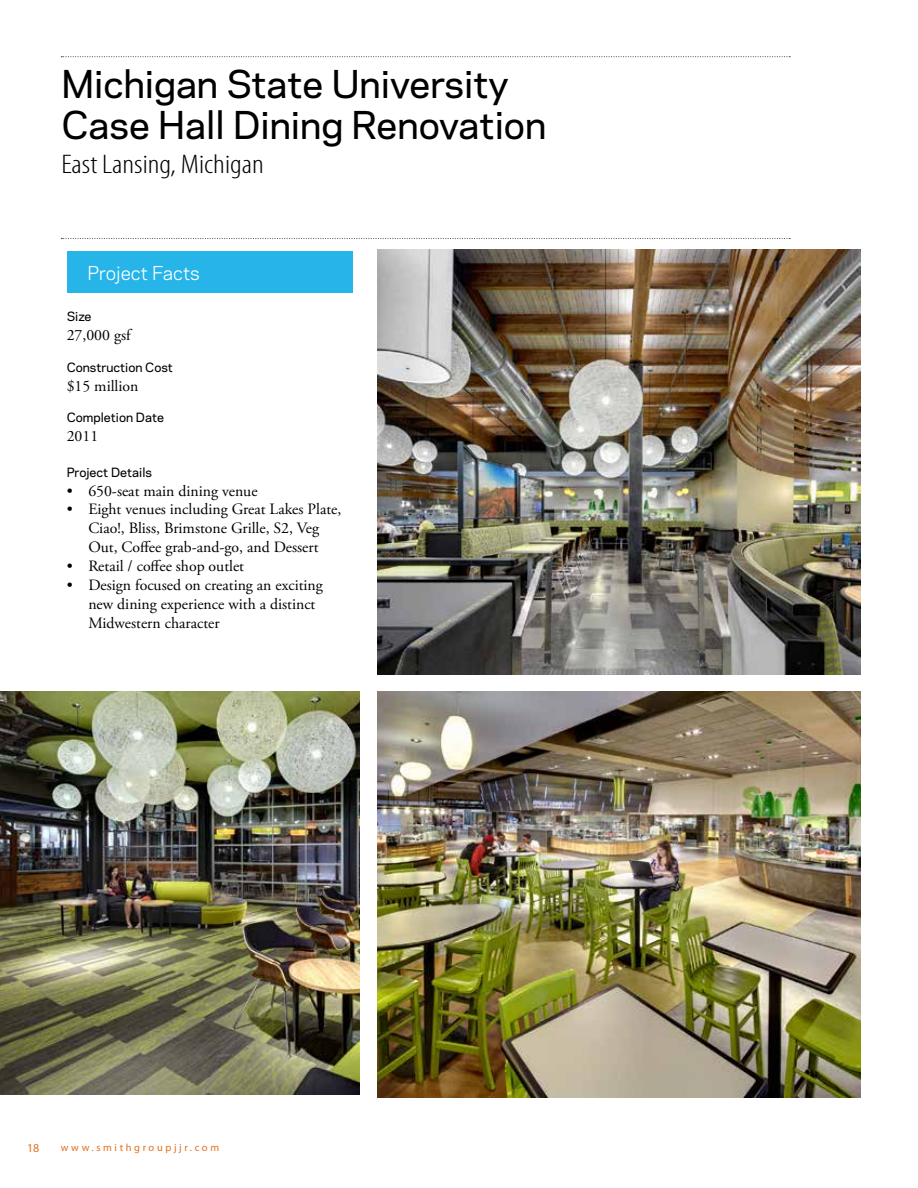
<style>
.page{position:relative;width:918px;height:1188px;background:#fff}
.page>*{position:absolute;margin:0;border:0;box-sizing:border-box;transform-origin:0 0}
.t1{font:500 36px/41.4px "Polaris";color:#000}
.t2{font:300 condensed 27px "Myriad Pro";color:#000;scale:1.17 1}
.t3{font:18px "Polaris";color:#fff}
.t4{font:15.75px/18.9px "Adobe Garamond Pro";color:#000;text-align:center}
.t5{font:500 12px "Polaris";color:#000}
.t6{font:12px "Myriad Pro";color:#e36f1e}
.t7{font:10.5px "Myriad Pro";letter-spacing:.25em;color:#e36f1e}
</style>
<div class="page">
<svg style="left:61px;top:56px;width:729px;height:1px"></svg>
<svg style="left:61px;top:238px;width:729px;height:1px"></svg>
<img style="left:377px;top:249px;width:483px;height:425px">
<img style="left:377px;top:692px;width:483px;height:406px">
<div style="left:67px;top:252px;width:286px;height:41px;background:#27b5e9"></div>
<img style="left:0;top:692px;width:360px;height:403px">
<h1 class="t1" style="left:61px;top:61px;width:486px">Michigan State University<br>Case Hall Dining Renovation</h1>
<h2 class="t2" style="left:61px;top:148px;width:175px">East Lansing, Michigan</h2>
<p class="t3" style="left:87px;top:259px;width:114px">Project Facts</p>
<p class="t5" style="left:67px;top:307px;width:26px">Size</p>
<p class="t4" style="left:67px;top:326px;width:65px">27,000 gsf</p>
<p class="t5" style="left:67px;top:358px;width:108px">Construction Cost</p>
<p class="t4" style="left:67px;top:377px;width:73px">$15 million</p>
<p class="t5" style="left:67px;top:409px;width:99px">Completion Date</p>
<p class="t4" style="left:67px;top:427px;width:33px">2011</p>
<p class="t5" style="left:67px;top:463px;width:87px">Project Details</p>
<p class="t4" style="left:67px;top:482px;width:192px">• 650-seat main dining venue</p>
<p class="t4" style="left:67px;top:501px;width:276px">• Eight venues including Great Lakes Plate,<br>Ciao!, Bliss, Brimstone Grille, S2, Veg<br>Out, Coffee grab-and-go, and Dessert</p>
<p class="t4" style="left:67px;top:557px;width:179px">• Retail / coffee shop outlet</p>
<p class="t4" style="left:88px;top:576px;width:236px;text-align:left;text-indent:-22px">• Design focused on creating an exciting new dining experience with a distinct<br>Midwestern character</p>
<p class="t6" style="left:27px;top:1142px;width:14px">18</p>
<p class="t7" style="left:61px;top:1142px;width:160px">www.smithgroupjjr.com</p>
</div>
